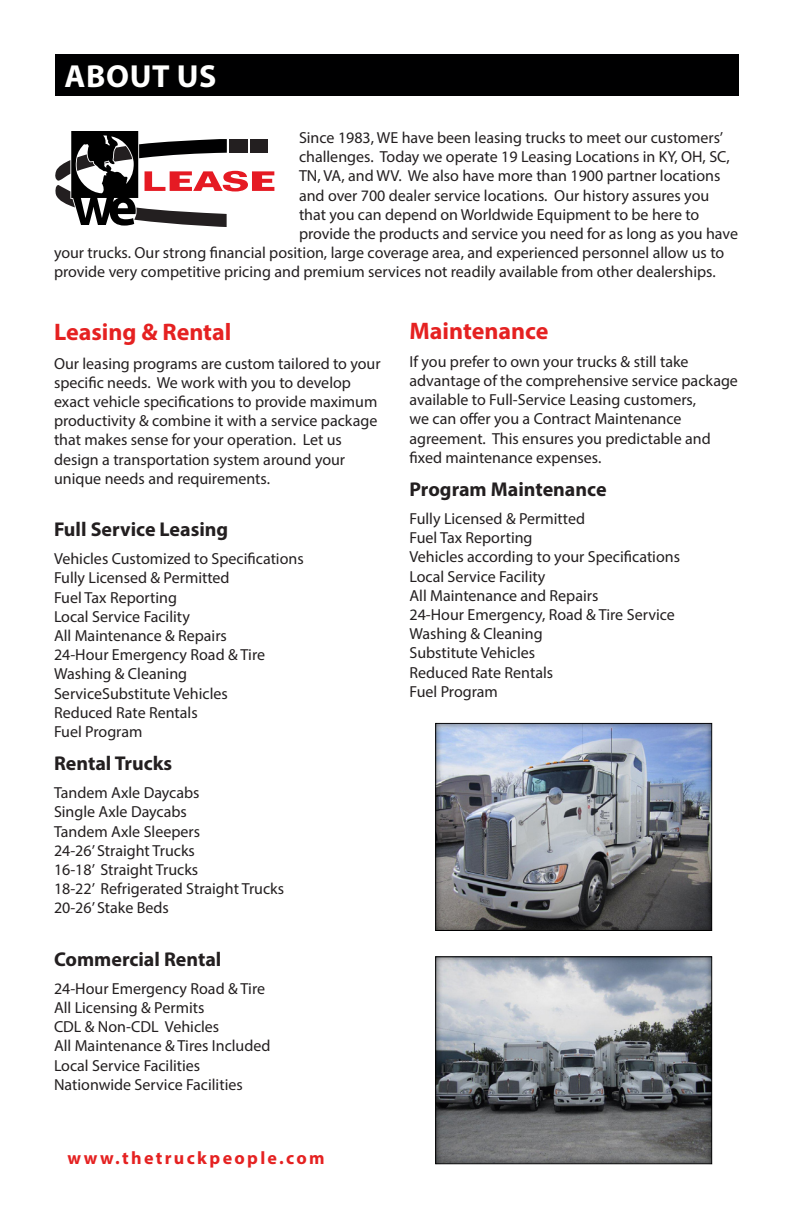
<style>
.page{position:relative;width:792px;height:1224px;background:#fff}
.page>*{position:absolute;margin:0;border:0;box-sizing:border-box;transform-origin:0 0}
.state{font:700 32px "Myriad Pro";letter-spacing:.02em;color:#fff}
.t1{font:700 24px "Myriad Pro";color:#e52121}
.t2{font:700 20px "Myriad Pro";color:#231f20}
.t3{font:700 18px "Myriad Pro";letter-spacing:.13em;color:#e52121}
.t4{font:16px/19.2px "Myriad Pro";color:#231f20}
</style>
<div class="page">
<div style="left:434px;top:721px;width:280px;height:212px;background:#000001;opacity:.75"></div>
<svg style="left:55px;top:131px;width:219px;height:96px"></svg>
<div style="left:55px;top:54px;width:684px;height:42px;background:#000001"></div>
<div style="left:434px;top:954px;width:280px;height:212px;background:#000001;opacity:.75"></div>
<p class="state" style="left:65px;top:55px;width:154px">ABOUT US</p>
<p class="t4" style="left:299px;top:128px;width:426px">Since 1983, WE have been leasing trucks to meet our customers’</p>
<p class="t4" style="left:299px;top:147px;width:432px">challenges. Today we operate 19 Leasing Locations in KY, OH, SC,</p>
<p class="t4" style="left:299px;top:166px;width:423px">TN, VA, and WV. We also have more than 1900 partner locations</p>
<p class="t4" style="left:299px;top:185px;width:412px">and over 700 dealer service locations. Our history assures you</p>
<p class="t4" style="left:299px;top:205px;width:402px">that you can depend on Worldwide Equipment to be here to</p>
<p class="t4" style="left:299px;top:224px;width:441px">provide the products and service you need for as long as you have</p>
<p class="t4" style="left:54px;top:243px;width:672px">your trucks. Our strong financial position, large coverage area, and experienced personnel allow us to</p>
<p class="t4" style="left:54px;top:262px;width:663px">provide very competitive pricing and premium services not readily available from other dealerships.</p>
<p class="t1" style="left:54px;top:317px;width:179px">Leasing &amp; Rental</p>
<p class="t4" style="left:54px;top:353px;width:328px">Our leasing programs are custom tailored to your specific needs. We work with you to develop exact vehicle specifications to provide maximum productivity &amp; combine it with a service package that makes sense for your operation. Let us design a transportation system around your unique needs and requirements.</p>
<p class="t2" style="left:54px;top:516px;width:176px">Full Service Leasing</p>
<p class="t4" style="left:54px;top:549px;width:251px">Vehicles Customized to Specifications</p>
<p class="t4" style="left:54px;top:568px;width:177px">Fully Licensed &amp; Permitted</p>
<p class="t4" style="left:54px;top:587px;width:125px">Fuel Tax Reporting</p>
<p class="t4" style="left:54px;top:607px;width:137px">Local Service Facility</p>
<p class="t4" style="left:54px;top:626px;width:174px">All Maintenance &amp; Repairs</p>
<p class="t4" style="left:54px;top:645px;width:213px">24-Hour Emergency Road &amp; Tire</p>
<p class="t4" style="left:54px;top:664px;width:135px">Washing &amp; Cleaning</p>
<p class="t4" style="left:54px;top:683px;width:175px">ServiceSubstitute Vehicles</p>
<p class="t4" style="left:54px;top:703px;width:145px">Reduced Rate Rentals</p>
<p class="t4" style="left:54px;top:722px;width:90px">Fuel Program</p>
<p class="t2" style="left:54px;top:750px;width:120px">Rental Trucks</p>
<p class="t4" style="left:54px;top:783px;width:147px">Tandem Axle Daycabs</p>
<p class="t4" style="left:54px;top:802px;width:134px">Single Axle Daycabs</p>
<p class="t4" style="left:54px;top:821px;width:148px">Tandem Axle Sleepers</p>
<p class="t4" style="left:54px;top:841px;width:142px">24-26’ Straight Trucks</p>
<p class="t4" style="left:54px;top:860px;width:146px">16-18’ Straight Trucks</p>
<p class="t4" style="left:54px;top:879px;width:232px">18-22’ Refrigerated Straight Trucks</p>
<p class="t4" style="left:54px;top:898px;width:116px">20-26’ Stake Beds</p>
<p class="t2" style="left:54px;top:946px;width:169px">Commercial Rental</p>
<p class="t4" style="left:54px;top:979px;width:213px">24-Hour Emergency Road &amp; Tire</p>
<p class="t4" style="left:54px;top:998px;width:152px">All Licensing &amp; Permits</p>
<p class="t4" style="left:54px;top:1017px;width:167px">CDL &amp; Non-CDL Vehicles</p>
<p class="t4" style="left:54px;top:1036px;width:218px">All Maintenance &amp; Tires Included</p>
<p class="t4" style="left:54px;top:1055px;width:148px">Local Service Facilities</p>
<p class="t4" style="left:54px;top:1075px;width:190px">Nationwide Service Facilities</p>
<p class="t3" style="left:67px;top:1146px;width:259px">www.thetruckpeople.com</p>
<p class="t1" style="left:410px;top:315px;width:140px">Maintenance</p>
<p class="t4" style="left:410px;top:351px;width:330px">If you prefer to own your trucks &amp; still take advantage of the comprehensive service package available to Full-Service Leasing customers,<br>we can offer you a Contract Maintenance agreement. This ensures you predictable and fixed maintenance expenses.</p>
<p class="t2" style="left:410px;top:476px;width:199px">Program Maintenance</p>
<p class="t4" style="left:410px;top:509px;width:177px">Fully Licensed &amp; Permitted</p>
<p class="t4" style="left:410px;top:528px;width:125px">Fuel Tax Reporting</p>
<p class="t4" style="left:410px;top:547px;width:272px">Vehicles according to your Specifications</p>
<p class="t4" style="left:410px;top:566px;width:137px">Local Service Facility</p>
<p class="t4" style="left:410px;top:585px;width:190px">All Maintenance and Repairs</p>
<p class="t4" style="left:410px;top:605px;width:267px">24-Hour Emergency, Road &amp; Tire Service</p>
<p class="t4" style="left:410px;top:624px;width:135px">Washing &amp; Cleaning</p>
<p class="t4" style="left:410px;top:643px;width:127px">Substitute Vehicles</p>
<p class="t4" style="left:410px;top:662px;width:145px">Reduced Rate Rentals</p>
<p class="t4" style="left:410px;top:681px;width:90px">Fuel Program</p>
</div>
